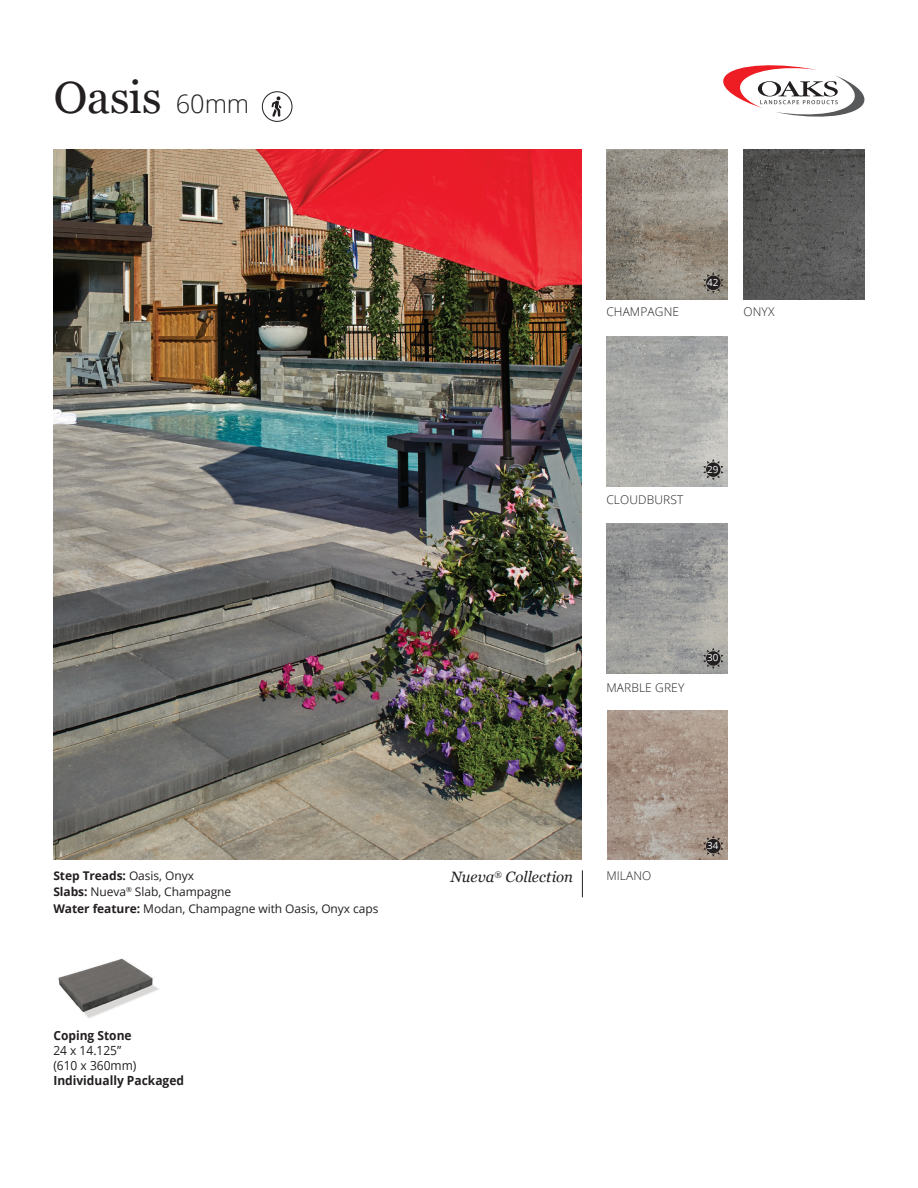
<style>
.page{position:relative;width:918px;height:1188px;background:#fff}
.page>*{position:absolute;margin:0;border:0;box-sizing:border-box;transform-origin:0 0}
.t1{font:45.15px "Georgia";letter-spacing:-.005em;color:#231f20}
.t2{font:italic 15px "Georgia";color:#231f20}
.ParaStyle01__Leading_Auto__Align_Left{font:12.6px/15px "Open Sans";color:#231f20;scale:.95 1}
.ParaStyle01__Leading_Auto__Align_Left-2{font:700 12.6px "Open Sans";color:#231f20;scale:.95 1}
.t3{font:12px/16.5px "Open Sans";letter-spacing:-.005em;color:#231f20}
.ParaStyle01__Leading_Auto__Align_Left-3{font:300 12px "Open Sans";letter-spacing:.01em;color:#231f20}
.t4{font:9.9px "Open Sans";letter-spacing:-.01em;color:#fff}
.s1{font-family:"Open Sans";font-weight:300;font-size:25.35px}
.s2{font-weight:700}
</style>
<div class="page">
<img style="left:608px;top:711px;width:119px;height:148px">
<img style="left:53px;top:149px;width:529px;height:711px">
<div style="left:262px;top:91px;width:30px;height:31px;border:1px solid #231f20;border-radius:50%"></div>
<svg style="left:271px;top:96px;width:11px;height:21px"></svg>
<svg style="left:582px;top:870px;width:1px;height:27px"></svg>
<img style="left:606px;top:149px;width:121px;height:150px">
<img style="left:606px;top:336px;width:121px;height:150px">
<img style="left:606px;top:523px;width:121px;height:150px">
<img style="left:58px;top:958px;width:101px;height:60px">
<img style="left:744px;top:149px;width:120px;height:150px">
<svg style="left:703px;top:272px;width:20px;height:22px"></svg>
<svg style="left:703px;top:648px;width:20px;height:21px"></svg>
<svg style="left:703px;top:459px;width:20px;height:21px"></svg>
<svg style="left:703px;top:836px;width:20px;height:21px"></svg>
<svg style="left:723px;top:65px;width:142px;height:52px"></svg>
<p class="t1" style="left:54px;top:65px;width:197px">Oasis <span class="s1">60mm</span></p>
<p class="t3" style="left:53px;top:867px;width:327px"><span class="s2">Step Treads:</span> Oasis, Onyx<br><span class="s2">Slabs:</span> Nueva<sup>®</sup> Slab, Champagne<br><span class="s2">Water feature:</span> Modan, Champagne with Oasis, Onyx caps</p>
<p class="ParaStyle01__Leading_Auto__Align_Left-2" style="left:53px;top:1027px;width:84px">Coping Stone</p>
<p class="ParaStyle01__Leading_Auto__Align_Left" style="left:53px;top:1043px;width:139px">24 x 14.125”<br>(610 x 360mm)<br><span class="s2">Individually Packaged</span></p>
<p class="ParaStyle01__Leading_Auto__Align_Left-3" style="left:606px;top:303px;width:74px">CHAMPAGNE</p>
<p class="t4" style="left:707px;top:275px;width:13px">42</p>
<p class="ParaStyle01__Leading_Auto__Align_Left-3" style="left:744px;top:303px;width:32px">ONYX</p>
<p class="ParaStyle01__Leading_Auto__Align_Left-3" style="left:606px;top:492px;width:78px">CLOUDBURST</p>
<p class="t4" style="left:707px;top:462px;width:13px">29</p>
<p class="ParaStyle01__Leading_Auto__Align_Left-3" style="left:606px;top:680px;width:79px">MARBLE GREY</p>
<p class="t4" style="left:707px;top:651px;width:13px">30</p>
<p class="t2" style="left:451px;top:866px;width:124px">Nueva<sup>®</sup> Collection</p>
<p class="ParaStyle01__Leading_Auto__Align_Left-3" style="left:606px;top:867px;width:47px">MILANO</p>
<p class="t4" style="left:707px;top:839px;width:13px">34</p>
</div>
